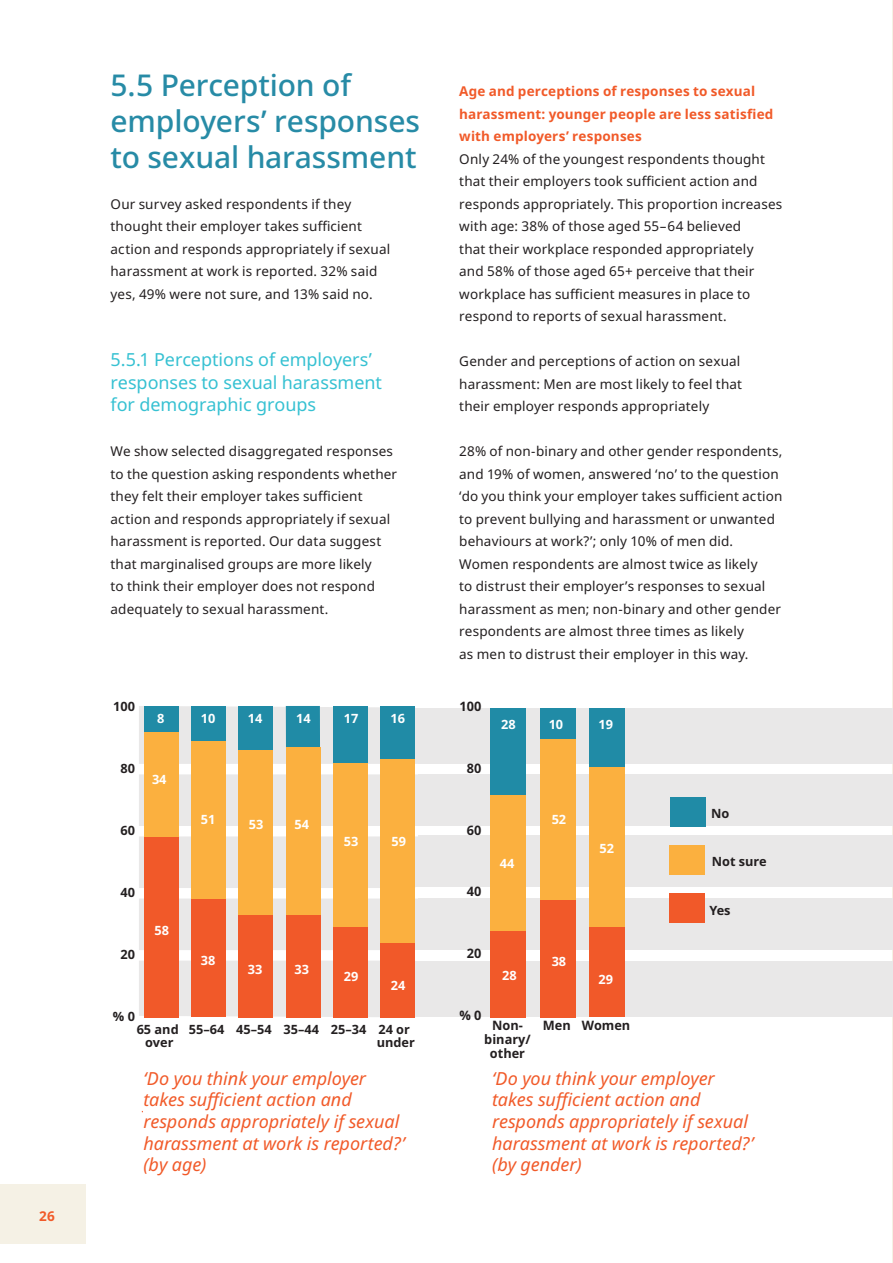
<style>
.page{position:relative;width:893px;height:1263px;background:#fff}
.page>*{position:absolute;margin:0;border:0;box-sizing:border-box;transform-origin:0 0}
.t1{font:500 30px/36px "Noto Sans";letter-spacing:-.005em;color:#278ba6}
.t2{font:italic 18px/21.6px "Noto Sans";color:#f15a29}
.t3{font:italic 18px/21.6px "Noto Sans";color:#f15929}
.t4{font:18px/22.5px "Noto Sans";letter-spacing:-.005em;color:#36c1d2}
.t5{font:13.5px/22.5px "Noto Sans";letter-spacing:.01em;color:#231f20}
.t6{font:700 13.5px/22.5px "Noto Sans";letter-spacing:.015em;color:#f15a29}
.t7{font:700 13.05px/14px "Noto Sans";color:#231f20;text-align:center}
.t8{font:700 12.75px/12.8px "Noto Sans";color:#231f20}
.t9{font:700 12.75px "Noto Sans";color:#fff}
</style>
<div class="page">
<hr style="left:892px;top:0;width:1px;height:1263px;background:#f5f1e4">
<div style="left:0;top:1184px;width:85px;height:60px;background:#f5f1e5"></div>
<div style="left:406px;top:708px;width:487px;height:56px;background:#e9e8e8"></div>
<div style="left:406px;top:774px;width:487px;height:51px;background:#e9e8e8"></div>
<div style="left:406px;top:836px;width:487px;height:51px;background:#e9e8e8"></div>
<div style="left:406px;top:899px;width:487px;height:51px;background:#e9e8e8"></div>
<div style="left:406px;top:961px;width:487px;height:56px;background:#e9e8e8"></div>
<div style="left:139px;top:706px;width:242px;height:311px;background:#e9e8e8"></div>
<div style="left:137px;top:950px;width:281px;height:10px;background:#fff"></div>
<div style="left:137px;top:888px;width:281px;height:10px;background:#fff"></div>
<div style="left:137px;top:826px;width:281px;height:10px;background:#fff"></div>
<div style="left:137px;top:764px;width:281px;height:10px;background:#fff"></div>
<div style="left:144px;top:706px;width:34px;height:26px;background:#208ba6"></div>
<div style="left:191px;top:706px;width:34px;height:35px;background:#208ba6"></div>
<div style="left:239px;top:706px;width:34px;height:44px;background:#208ba6"></div>
<div style="left:286px;top:706px;width:34px;height:41px;background:#208ba6"></div>
<div style="left:333px;top:706px;width:34px;height:57px;background:#208ba6"></div>
<div style="left:381px;top:706px;width:34px;height:54px;background:#208ba6"></div>
<div style="left:144px;top:732px;width:34px;height:105px;background:#fbb03f"></div>
<div style="left:191px;top:741px;width:34px;height:158px;background:#fbb03f"></div>
<div style="left:239px;top:750px;width:34px;height:165px;background:#fbb03f"></div>
<div style="left:286px;top:747px;width:34px;height:168px;background:#fbb03f"></div>
<div style="left:333px;top:763px;width:34px;height:164px;background:#fbb03f"></div>
<div style="left:381px;top:760px;width:34px;height:183px;background:#fbb03f"></div>
<div style="left:144px;top:837px;width:34px;height:180px;background:#f15929"></div>
<div style="left:191px;top:899px;width:34px;height:118px;background:#f15929"></div>
<div style="left:239px;top:915px;width:34px;height:102px;background:#f15929"></div>
<div style="left:286px;top:915px;width:34px;height:102px;background:#f15929"></div>
<div style="left:333px;top:927px;width:34px;height:90px;background:#f15929"></div>
<div style="left:381px;top:943px;width:34px;height:74px;background:#f15929"></div>
<div style="left:491px;top:708px;width:35px;height:87px;background:#208ba6"></div>
<div style="left:540px;top:708px;width:35px;height:31px;background:#208ba6"></div>
<div style="left:589px;top:708px;width:36px;height:59px;background:#208ba6"></div>
<div style="left:491px;top:795px;width:35px;height:136px;background:#fbb03f"></div>
<div style="left:540px;top:739px;width:35px;height:161px;background:#fbb03f"></div>
<div style="left:589px;top:767px;width:36px;height:161px;background:#fbb03f"></div>
<div style="left:491px;top:931px;width:35px;height:86px;background:#f15929"></div>
<div style="left:540px;top:900px;width:35px;height:117px;background:#f15929"></div>
<div style="left:589px;top:928px;width:36px;height:89px;background:#f15929"></div>
<div style="left:670px;top:797px;width:35px;height:29px;background:#208ba6"></div>
<div style="left:669px;top:845px;width:36px;height:29px;background:#fbb03f"></div>
<div style="left:669px;top:893px;width:36px;height:29px;background:#f15929"></div>
<p class="t6" style="left:39px;top:1205px;width:17px">26</p>
<h1 class="t1" style="left:111px;top:68px;width:311px">5.5 Perception of employers’ responses to sexual harassment</h1>
<p class="t5" style="left:111px;top:193px;width:281px">Our survey asked respondents if they thought their employer takes sufficient action and responds appropriately if sexual harassment at work is reported. 32% said yes, 49% were not sure, and 13% said no.</p>
<h2 class="t4" style="left:111px;top:349px;width:273px">5.5.1 Perceptions of employers’ responses to sexual harassment for demographic groups</h2>
<p class="t5" style="left:111px;top:440px;width:288px">We show selected disaggregated responses to the question asking respondents whether they felt their employer takes sufficient action and responds appropriately if sexual harassment is reported. Our data suggest that marginalised groups are more likely<br>to think their employer does not respond adequately to sexual harassment.</p>
<p class="t8" style="left:113px;top:700px;width:23px">100</p>
<p class="t8" style="left:120px;top:762px;width:16px">80</p>
<p class="t8" style="left:120px;top:824px;width:16px">60</p>
<p class="t8" style="left:120px;top:886px;width:16px">40</p>
<p class="t8" style="left:120px;top:949px;width:16px">20</p>
<p class="t9" style="left:157px;top:709px;width:9px">8</p>
<p class="t9" style="left:201px;top:709px;width:16px">10</p>
<p class="t9" style="left:248px;top:709px;width:16px">14</p>
<p class="t9" style="left:296px;top:709px;width:16px">14</p>
<p class="t9" style="left:344px;top:709px;width:16px">17</p>
<p class="t9" style="left:390px;top:709px;width:16px">16</p>
<p class="t9" style="left:152px;top:771px;width:16px">34</p>
<p class="t9" style="left:201px;top:810px;width:16px">51</p>
<p class="t9" style="left:249px;top:815px;width:16px">53</p>
<p class="t9" style="left:295px;top:815px;width:16px">54</p>
<p class="t9" style="left:154px;top:921px;width:16px">58</p>
<p class="t9" style="left:201px;top:951px;width:16px">38</p>
<p class="t9" style="left:248px;top:960px;width:16px">33</p>
<p class="t9" style="left:295px;top:960px;width:16px">33</p>
<p class="t9" style="left:344px;top:833px;width:16px">53</p>
<p class="t9" style="left:391px;top:833px;width:16px">59</p>
<p class="t9" style="left:344px;top:968px;width:16px">29</p>
<p class="t9" style="left:391px;top:976px;width:16px">24</p>
<p class="t6" style="left:459px;top:80px;width:316px">Age and perceptions of responses to sexual harassment: younger people are less satisfied with employers’ responses</p>
<p class="t5" style="left:459px;top:148px;width:325px">Only 24% of the youngest respondents thought that their employers took sufficient action and responds appropriately. This proportion increases with age: 38% of those aged 55–64 believed<br>that their workplace responded appropriately<br>and 58% of those aged 65+ perceive that their workplace has sufficient measures in place to respond to reports of sexual harassment.</p>
<p class="t5" style="left:459px;top:350px;width:284px">Gender and perceptions of action on sexual harassment: Men are most likely to feel that their employer responds appropriately</p>
<p class="t5" style="left:459px;top:440px;width:325px">28% of non-binary and other gender respondents, and 19% of women, answered ‘no’ to the question ‘do you think your employer takes sufficient action to prevent bullying and harassment or unwanted behaviours at work?’; only 10% of men did.<br>Women respondents are almost twice as likely<br>to distrust their employer’s responses to sexual harassment as men; non-binary and other gender respondents are almost three times as likely<br>as men to distrust their employer in this way.</p>
<p class="t7" style="left:460px;top:700px;width:23px">100</p>
<p class="t7" style="left:467px;top:761px;width:16px">80</p>
<p class="t7" style="left:467px;top:823px;width:16px">60</p>
<p class="t7" style="left:467px;top:885px;width:16px">40</p>
<p class="t9" style="left:501px;top:715px;width:16px">28</p>
<p class="t9" style="left:549px;top:715px;width:16px">10</p>
<p class="t9" style="left:599px;top:715px;width:16px">19</p>
<p class="t9" style="left:500px;top:855px;width:16px">44</p>
<p class="t9" style="left:552px;top:810px;width:16px">52</p>
<p class="t9" style="left:600px;top:839px;width:16px">52</p>
<p class="t7" style="left:467px;top:947px;width:16px">20</p>
<p class="t9" style="left:502px;top:966px;width:16px">28</p>
<p class="t9" style="left:552px;top:953px;width:16px">38</p>
<p class="t9" style="left:599px;top:970px;width:16px">29</p>
<p class="t8" style="left:711px;top:807px;width:20px">No</p>
<p class="t8" style="left:712px;top:855px;width:56px">Not sure</p>
<p class="t8" style="left:709px;top:904px;width:23px">Yes</p>
<p class="t7" style="left:459px;top:1008px;width:24px">% 0</p>
<p class="t8" style="left:113px;top:1011px;width:24px">% 0</p>
<p class="t7" style="left:492px;top:1019px;width:32px">Non-</p>
<p class="t7" style="left:543px;top:1019px;width:89px">Men Women</p>
<p class="t7" style="left:484px;top:1033px;width:48px">binary/ other</p>
<h2 class="t3" style="left:498px;top:1068px;width:239px">Fewer women and non-binary</h2>
<h2 class="t3" style="left:498px;top:1089px;width:187px">respondents think their</h2>
<h2 class="t3" style="left:507px;top:1111px;width:180px">mployer responds well</h2>
<h2 class="t3" style="left:498px;top:1133px;width:172px">to sexual harassment</h2>
<p class="t8" style="left:145px;top:1023px;width:223px;text-indent:-9px">65 and 55–64 45–54 35–44 25–34 over</p>
<h2 class="t3" style="left:144px;top:1069px;width:228px">Fewer younger respondents feel their employer responds well to sexual harassment</h2>
<p class="t8" style="left:377px;top:1023px;width:40px">24 or under</p>
<h2 class="t2" style="left:143px;top:1068px;width:263px">‘Do you think your employer takes sufficient action and responds appropriately if sexual harassment at work is reported?’ (by age)</h2>
<h2 class="t2" style="left:492px;top:1068px;width:263px">‘Do you think your employer takes sufficient action and responds appropriately if sexual harassment at work is reported?’ (by gender)</h2>
</div>
